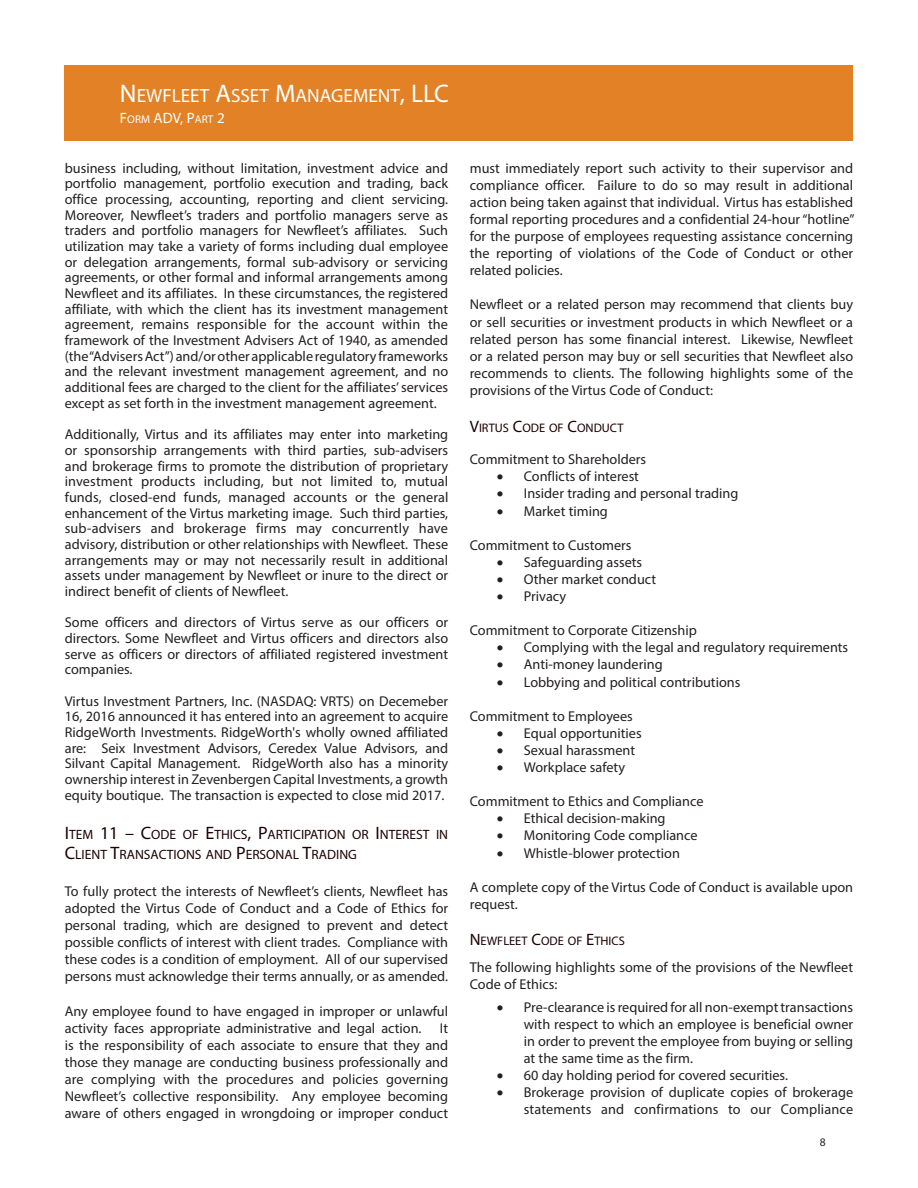
<style>
.page{position:relative;width:918px;height:1188px;background:#fff}
.page>*{position:absolute;margin:0;border:0;box-sizing:border-box;transform-origin:0 0}
.t1{font:19.2px "Myriad Pro";color:#fff}
.t2{font:15px "Myriad Pro";color:#fff}
.t3{font:14.25px/17.1px "Myriad Pro";color:#231f20;text-align:justify}
.t4{font:13.5px/19.8px "Myriad Pro";color:#1d0100}
.t5{font:12.3px "Myriad Pro";color:#1d0100}
.t6{font:11.55px "Myriad Pro";color:#231f20}
.s1{font-size:25.5px}
.s2{font-size:11.25px}
.s3{font-size:18px}
.s4{font-size:16.5px}
</style>
<div class="page">
<div style="left:65px;top:65px;width:788px;height:75px;background:#e28125"></div>
<h1 class="t1" style="left:120px;top:83px;width:331px"><span class="s1">N</span> EWFLEET <span class="s1">A</span>SSET <span class="s1">M</span>ANAGEMENT<span class="s1">, LLC</span></h1>
<p class="t2" style="left:120px;top:108px;width:106px">F<span class="s2">ORM</span> ADV, P<span class="s2">ART</span> 2</p>
<p class="t3" style="left:65px;top:160px;width:385px;line-height:15.6px">business including, without limitation, investment advice and portfolio management, portfolio execution and trading, back office processing, accounting, reporting and client servicing.<br>Moreover, Newfleet’s traders and portfolio managers serve as traders and portfolio managers for Newfleet’s affiliates. Such utilization may take a variety of forms including dual employee or delegation arrangements, formal sub-advisory or servicing agreements, or other formal and informal arrangements among Newfleet and its affiliates. In these circumstances, the registered affiliate, with which the client has its investment management agreement, remains responsible for the account within the framework of the Investment Advisers Act of 1940, as amended (the “Advisers Act”) and/or other applicable regulatory frameworks and the relevant investment management agreement, and no additional fees are charged to the client for the affiliates’ services except as set forth in the investment management agreement.</p>
<p class="t3" style="left:65px;top:426px;width:385px;line-height:15.8px">Additionally, Virtus and its affiliates may enter into marketing or sponsorship arrangements with third parties, sub-advisers and brokerage firms to promote the distribution of proprietary investment products including, but not limited to, mutual funds, closed-end funds, managed accounts or the general enhancement of the Virtus marketing image. Such third parties, sub-advisers and brokerage firms may concurrently have advisory, distribution or other relationships with Newfleet. These arrangements may or may not necessarily result in additional assets under management by Newfleet or inure to the direct or indirect benefit of clients of Newfleet.</p>
<p class="t3" style="left:65px;top:614px;width:385px;line-height:15.6px">Some officers and directors of Virtus serve as our officers or directors. Some Newfleet and Virtus officers and directors also serve as officers or directors of affiliated registered investment companies.</p>
<p class="t3" style="left:65px;top:693px;width:385px;line-height:15.6px">Virtus Investment Partners, Inc. (NASDAQ: VRTS) on Decemeber 16, 2016 announced it has entered into an agreement to acquire RidgeWorth Investments. RidgeWorth's wholly owned affiliated are: Seix Investment Advisors, Ceredex Value Advisors, and Silvant Capital Management. RidgeWorth also has a minority ownership interest in Zevenbergen Capital Investments, a growth equity boutique. The transaction is expected to close mid 2017.</p>
<p class="t4" style="left:65px;top:825px;width:385px"><span class="s3">I</span>TEM <span class="s3">11 – C</span>ODE OF <span class="s3">E</span>THICS<span class="s3">, P</span>ARTICI PATION OR <span class="s3">I</span>NTEREST IN<br><span class="s3">C</span>LIENT <span class="s3">T</span>RANSACTIONS AND <span class="s3">P</span>ERSONAL <span class="s3">T</span>RADI NG</p>
<p class="t3" style="left:65px;top:882px;width:385px">To fully protect the interests of Newfleet’s clients, Newfleet has adopted the Virtus Code of Conduct and a Code of Ethics for personal trading, which are designed to prevent and detect possible conflicts of interest with client trades. Compliance with these codes is a condition of employment. All of our supervised persons must acknowledge their terms annually, or as amended.</p>
<p class="t3" style="left:65px;top:1002px;width:385px">Any employee found to have engaged in improper or unlawful activity faces appropriate administrative and legal action.</p>
<p class="t3" style="left:65px;top:1019px;width:385px;text-indent:375px">It is the responsibility of each associate to ensure that they and those they manage are conducting business professionally and are complying with the procedures and policies governing Newfleet’s collective responsibility. Any employee becoming aware of others engaged in wrongdoing or improper conduct</p>
<p class="t3" style="left:470px;top:159px;width:386px">must immediately report such activity to their supervisor and compliance officer. Failure to do so may result in additional action being taken against that individual. Virtus has established formal reporting procedures and a confidential 24-hour “hotline” for the purpose of employees requesting assistance concerning the reporting of violations of the Code of Conduct or other related policies.</p>
<p class="t3" style="left:470px;top:296px;width:385px">Newfleet or a related person may recommend that clients buy or sell securities or investment products in which Newfleet or a related person has some financial interest. Likewise, Newfleet or a related person may buy or sell securities that Newfleet also recommends to clients. The following highlights some of the provisions of the Virtus Code of Conduct:</p>
<p class="t5" style="left:470px;top:420px;width:155px"><span class="s4">V</span>IRTUS <span class="s4">C</span>ODE OF <span class="s4">C</span>ONDUCT</p>
<p class="t3" style="left:470px;top:451px;width:178px">Commitment to Shareholders</p>
<p class="t3" style="left:497px;top:468px;width:144px">• Conflicts of interest</p>
<p class="t3" style="left:497px;top:485px;width:243px">• Insider trading and personal trading</p>
<p class="t3" style="left:497px;top:502px;width:113px">• Market timing</p>
<p class="t3" style="left:470px;top:536px;width:163px">Commitment to Customers</p>
<p class="t3" style="left:497px;top:553px;width:147px">• Safeguarding assets</p>
<p class="t3" style="left:497px;top:570px;width:161px">• Other market conduct</p>
<p class="t3" style="left:497px;top:588px;width:71px">• Privacy</p>
<p class="t3" style="left:470px;top:622px;width:229px">Commitment to Corporate Citizenship</p>
<p class="t3" style="left:497px;top:639px;width:353px">• Complying with the legal and regulatory requirements</p>
<p class="t3" style="left:497px;top:656px;width:167px">• Anti-money laundering</p>
<p class="t3" style="left:497px;top:673px;width:245px">• Lobbying and political contributions</p>
<p class="t3" style="left:470px;top:707px;width:165px">Commitment to Employees</p>
<p class="t3" style="left:497px;top:724px;width:146px">• Equal opportunities</p>
<p class="t3" style="left:497px;top:741px;width:140px">• Sexual harassment</p>
<p class="t3" style="left:497px;top:759px;width:130px">• Workplace safety</p>
<p class="t3" style="left:470px;top:793px;width:235px">Commitment to Ethics and Compliance</p>
<p class="t3" style="left:497px;top:810px;width:170px">• Ethical decision-making</p>
<p class="t3" style="left:497px;top:827px;width:202px">• Monitoring Code compliance</p>
<p class="t3" style="left:497px;top:844px;width:185px">• Whistle-blower protection</p>
<p class="t3" style="left:470px;top:878px;width:385px">A complete copy of the Virtus Code of Conduct is available upon request.</p>
<p class="t5" style="left:470px;top:933px;width:157px"><span class="s4">N</span> EWFLEET <span class="s4">C</span>ODE OF <span class="s4">E</span>THICS</p>
<p class="t3" style="left:470px;top:959px;width:385px">The following highlights some of the provisions of the Newfleet<br>Code of Ethics:</p>
<p class="t3" style="left:524px;top:998px;width:331px;text-indent:-27px">• Pre-clearance is required for all non-exempt transactions with respect to which an employee is beneficial owner in order to prevent the employee from buying or selling at the same time as the firm.</p>
<p class="t3" style="left:497px;top:1067px;width:293px">• 60 day holding period for covered securities.</p>
<p class="t3" style="left:497px;top:1084px;width:358px;text-align:right">• Brokerage provision of duplicate copies of brokerage statements and confirmations to our Compliance</p>
<p class="t6" style="left:820px;top:1135px;width:7px">8</p>
</div>
